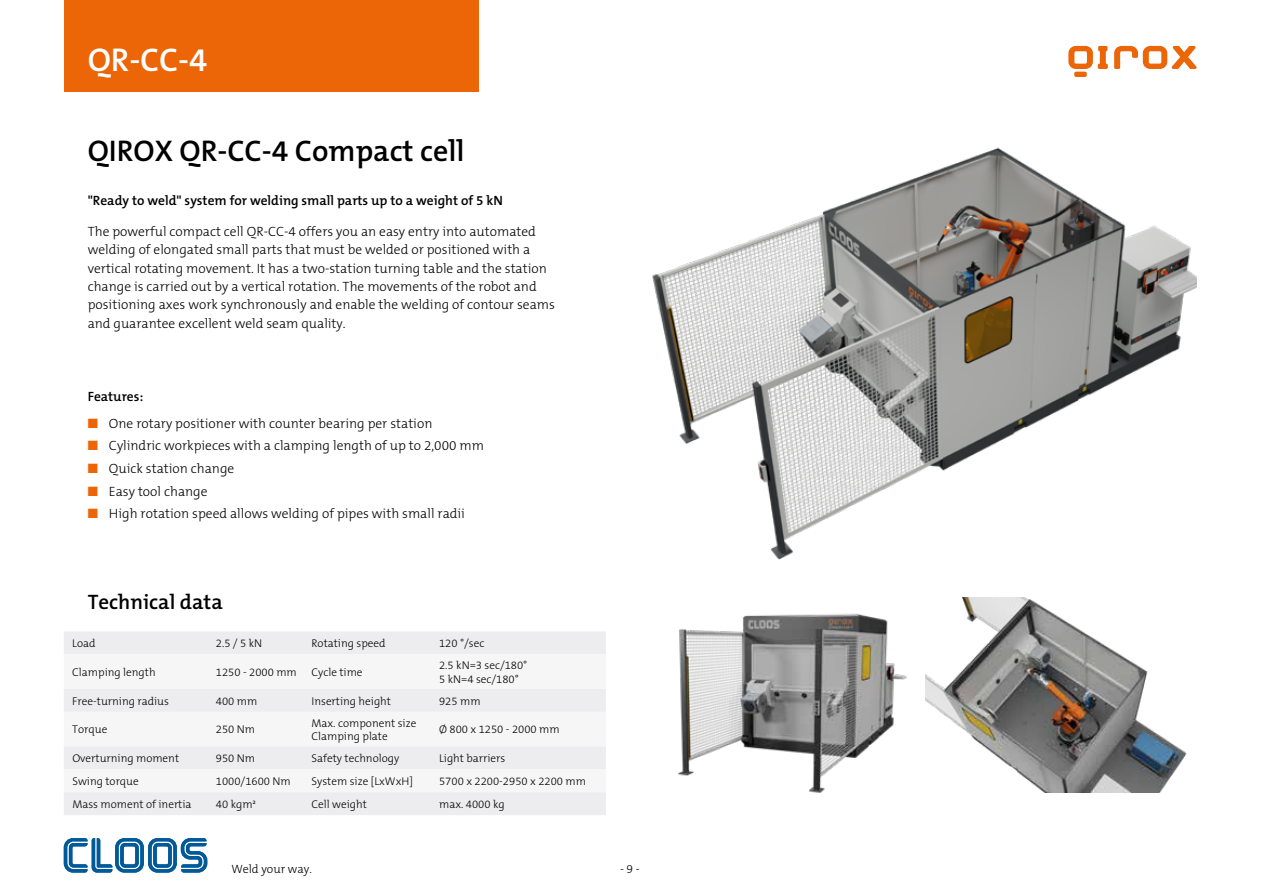
<style>
.page{position:relative;width:1263px;height:893px;background:#fff}
.page>*{position:absolute;margin:0;border:0;box-sizing:border-box;transform-origin:0 0}
.t1{font:600 33px "The Mix B6";color:#fff}
.t2{font:600 30px "The Mix B6";color:#000}
.t3{font:600 21px "The Mix B6";color:#000}
.t4{font:300 13.5px/18.3px "The Mix B3";color:#000}
.t5{font:600 13.5px "The Mix B6";color:#000}
.t6{font:300 12px "The Mix B3";color:#000}
.t7{font:300 11.25px/13.5px "The Mix B3";color:#000}
.s1{color:#ec6608}
</style>
<div class="page">
<svg style="left:64px;top:838px;width:143px;height:35px"></svg>
<div style="left:64px;top:0;width:414px;height:92px;background:#ec6608"></div>
<svg style="left:1068px;top:46px;width:40px;height:31px"></svg>
<svg style="left:1114px;top:46px;width:82px;height:23px"></svg>
<img style="left:652px;top:147px;width:544px;height:413px">
<img style="left:678px;top:613px;width:229px;height:180px">
<img style="left:925px;top:598px;width:262px;height:194px">
<div style="left:64px;top:632px;width:542px;height:183px;background:#ededef"></div>
<svg style="left:64px;top:654px;width:542px;height:138px;fill:#f6f6f7"></svg>
<h1 class="t1" style="left:88px;top:42px;width:121px">QR-CC-4</h1>
<h2 class="t2" style="left:88px;top:135px;width:378px">QIROX QR-CC-4 Compact cell</h2>
<p class="t5" style="left:88px;top:193px;width:417px">"Ready to weld" system for welding small parts up to a weight of 5 kN</p>
<p class="t4" style="left:88px;top:223px;width:469px">The powerful compact cell QR-CC-4 offers you an easy entry into automated welding of elongated small parts that must be welded or positioned with a vertical rotating movement. It has a two-station turning table and the station change is carried out by a vertical rotation. The movements of the robot and positioning axes work synchronously and enable the welding of contour seams and guarantee excellent weld seam quality.</p>
<p class="t5" style="left:88px;top:389px;width:57px">Features:</p>
<p class="t4" style="left:88px;top:414px;width:346px"><span class="s1">■</span> One rotary positioner with counter bearing per station</p>
<p class="t4" style="left:88px;top:437px;width:398px"><span class="s1">■</span> Cylindric workpieces with a clamping length of up to 2,000 mm</p>
<p class="t4" style="left:88px;top:460px;width:148px"><span class="s1">■</span> Quick station change</p>
<p class="t4" style="left:88px;top:482px;width:121px"><span class="s1">■</span> Easy tool change</p>
<p class="t4" style="left:88px;top:505px;width:379px"><span class="s1">■</span> High rotation speed allows welding of pipes with small radii</p>
<h3 class="t3" style="left:88px;top:590px;width:137px">Technical data</h3>
<p class="t7" style="left:72px;top:637px;width:25px">Load</p>
<p class="t7" style="left:216px;top:637px;width:48px">2.5 / 5 kN</p>
<p class="t7" style="left:311px;top:637px;width:76px">Rotating speed</p>
<p class="t7" style="left:439px;top:637px;width:47px">120 °/sec</p>
<p class="t7" style="left:72px;top:666px;width:85px">Clamping length</p>
<p class="t7" style="left:216px;top:666px;width:82px">1250 - 2000 mm</p>
<p class="t7" style="left:311px;top:666px;width:53px">Cycle time</p>
<p class="t7" style="left:439px;top:659px;width:90px">2.5 kN=3 sec/180°<br>5 kN=4 sec/180°</p>
<p class="t7" style="left:72px;top:694px;width:98px">Free-turning radius</p>
<p class="t7" style="left:216px;top:694px;width:43px">400 mm</p>
<p class="t7" style="left:311px;top:694px;width:81px">Inserting height</p>
<p class="t7" style="left:439px;top:694px;width:43px">925 mm</p>
<p class="t7" style="left:72px;top:723px;width:36px">Torque</p>
<p class="t7" style="left:216px;top:723px;width:41px">250 Nm</p>
<p class="t7" style="left:311px;top:716px;width:106px">Max. component size<br>Clamping plate</p>
<p class="t7" style="left:439px;top:723px;width:122px">Ø 800 x 1250 - 2000 mm</p>
<p class="t7" style="left:72px;top:752px;width:108px">Overturning moment</p>
<p class="t7" style="left:216px;top:752px;width:41px">950 Nm</p>
<p class="t7" style="left:312px;top:752px;width:89px">Safety technology</p>
<p class="t7" style="left:439px;top:752px;width:68px">Light barriers</p>
<p class="t7" style="left:72px;top:775px;width:68px">Swing torque</p>
<p class="t7" style="left:216px;top:775px;width:76px">1000/1600 Nm</p>
<p class="t7" style="left:312px;top:775px;width:103px">System size [LxWxH]</p>
<p class="t7" style="left:439px;top:775px;width:148px">5700 x 2200-2950 x 2200 mm</p>
<p class="t7" style="left:72px;top:798px;width:121px">Mass moment of inertia</p>
<p class="t7" style="left:216px;top:798px;width:42px">40 kgm²</p>
<p class="t7" style="left:312px;top:798px;width:57px">Cell weight</p>
<p class="t7" style="left:439px;top:798px;width:67px">max. 4000 kg</p>
<p class="t6" style="left:231px;top:862px;width:82px">Weld your way.</p>
<p class="t6" style="left:620px;top:862px;width:21px">- 9 -</p>
</div>
